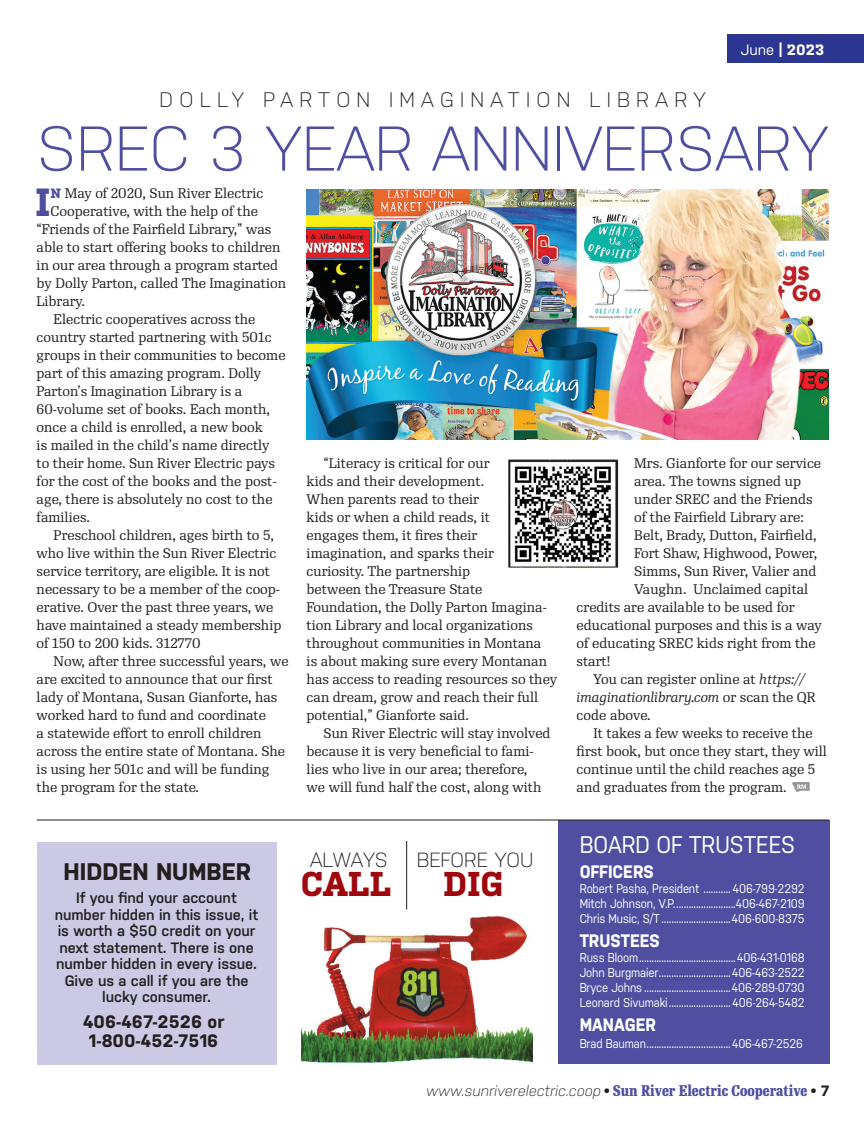
<style>
.page{position:relative;width:864px;height:1134px;background:#fff}
.page>*{position:absolute;margin:0;border:0;box-sizing:border-box;transform-origin:0 0}
.Headline{font:300 63px "Nudista";color:#4f4ea0}
.Lead-in_copy_ragR{font:700 39.15px "Kulturista";color:#4f4ea0}
.Body{font:700 34.35px "Kulturista";color:#9d070d}
.Co-op_Sidebar_sectio{font:24.15px "Nudista";color:#fff;scale:.92 1}
.Photo_Cutline{font:700 24px "Nudista";color:#231f20}
.Headline-2{font:300 21px "Nudista";letter-spacing:.3em;color:#231f20}
.Body-2{font:300 20.4px "Nudista";color:#231f20}
.Photo_Cutline-2{font:700 18px "Nudista";color:#231f20}
.Co-op_Sidebar_sectio-2{font:700 18px "Nudista";color:#fff;scale:.92 1}
.Photo_Cutline-3{font:600 15px/16.5px "Nudista";letter-spacing:-.005em;color:#231f20;text-align:center}
.t1{font:700 15px "Re Public Cond";color:#4f4ea0}
.Running_Head{font:700 15px "Kulturista";color:#fff}
.Body_Copy_RePublic_r{font:13.5px/18px "Re Public";color:#231f20}
.Lead-in_copy_ragR-2{font:13.5px "Re Public";color:#231f20}
.Co-op_Sidebar_sectio-3{font:12.75px/15px "Nudista";letter-spacing:-.01em;color:#fff;text-align:justify;scale:.89 1}
.s1{font-family:"Nudista";font-weight:400}
.s2{font-family:"Kulturista";font-weight:700;color:#4f4ea0}
.s3{font-style:italic}
.s4{font-family:"Nudista";font-weight:300;font-style:italic;color:#231f20}
.s5{font-family:"Nudista";color:#231f20}
</style>
<div class="page">
<div style="left:728px;top:35px;width:136px;height:28px;background:#2c3590"></div>
<svg style="left:792px;top:782px;width:18px;height:10px"></svg>
<img style="left:508px;top:459px;width:111px;height:109px">
<img style="left:307px;top:189px;width:522px;height:250px">
<div style="left:558px;top:820px;width:271px;height:244px;background:#4f4ea0"></div>
<hr style="left:37px;top:820px;width:792px;height:1px;background:#231f20">
<div style="left:37px;top:842px;width:240px;height:223px;background:#cbc9e4"></div>
<img style="left:302px;top:916px;width:231px;height:147px">
<div style="left:340px;top:912px;width:126px;height:10px;background:#fff"></div>
<hr style="left:406px;top:841px;width:1px;height:69px;background:#231f20">
<p class="Headline-2" style="left:160px;top:87px;width:548px">DOLLY PARTON IMAGINATION LIBRARY</p>
<p class="Running_Head" style="left:741px;top:41px;width:85px"><span class="s1">June</span> | 2023</p>
<p class="Headline" style="left:37px;top:112px;width:794px">SREC 3 YEAR ANNIVERSARY</p>
<p class="Lead-in_copy_ragR" style="left:35px;top:180px;width:17px">I</p>
<p class="Lead-in_copy_ragR-2" style="left:51px;top:185px;width:214px"><span class="s2">N</span> May of 2020, Sun River Electric</p>
<p class="Lead-in_copy_ragR-2" style="left:51px;top:203px;width:209px">Cooperative, with the help of the</p>
<p class="Lead-in_copy_ragR-2" style="left:37px;top:221px;width:236px">“Friends of the Fairfield Library,” was</p>
<p class="Lead-in_copy_ragR-2" style="left:37px;top:239px;width:245px">able to start offering books to children</p>
<p class="Lead-in_copy_ragR-2" style="left:37px;top:257px;width:243px">in our area through a program started</p>
<p class="Lead-in_copy_ragR-2" style="left:37px;top:275px;width:251px">by Dolly Parton, called The Imagination</p>
<p class="Lead-in_copy_ragR-2" style="left:37px;top:293px;width:50px">Library.</p>
<p class="Body_Copy_RePublic_r" style="left:37px;top:311px;width:251px;text-indent:17px">Electric cooperatives across the country started partnering with 501c groups in their communities to become part of this amazing program. Dolly Parton’s Imagination Library is a 60-volume set of books. Each month, once a child is enrolled, a new book<br>is mailed in the child’s name directly<br>to their home. Sun River Electric pays for the cost of the books and the post&shy;age, there is absolutely no cost to the families.</p>
<p class="Body_Copy_RePublic_r" style="left:37px;top:527px;width:246px;text-indent:17px">Preschool children, ages birth to 5, who live within the Sun River Electric service territory, are eligible. It is not necessary to be a member of the coop&shy;erative. Over the past three years, we have maintained a steady membership of 150 to 200 kids. 312770</p>
<p class="Body_Copy_RePublic_r" style="left:37px;top:653px;width:254px;text-indent:17px">Now, after three successful years, we are excited to announce that our first lady of Montana, Susan Gianforte, has worked hard to fund and coordinate<br>a statewide effort to enroll children across the entire state of Montana. She is using her 501c and will be funding the program for the state.</p>
<p class="Body_Copy_RePublic_r" style="left:307px;top:455px;width:252px;text-indent:17px">“Literacy is critical for our<br>kids and their development.<br>When parents read to their<br>kids or when a child reads, it<br>engages them, it fires their imagination, and sparks their<br>curiosity. The partnership<br>between the Treasure State<br>Foundation, the Dolly Parton Imagina&shy;tion Library and local organizations throughout communities in Montana<br>is about making sure every Montanan has access to reading resources so they can dream, grow and reach their full potential,” Gianforte said.</p>
<p class="Body_Copy_RePublic_r" style="left:307px;top:725px;width:245px;text-indent:17px">Sun River Electric will stay involved because it is very beneficial to fami&shy;lies who live in our area; therefore,<br>we will fund half the cost, along with</p>
<p class="Body_Copy_RePublic_r" style="left:634px;top:455px;width:188px">Mrs. Gianforte for our service</p>
<p class="Body_Copy_RePublic_r" style="left:634px;top:473px;width:168px">area. The towns signed up</p>
<p class="Body_Copy_RePublic_r" style="left:634px;top:491px;width:180px">under SREC and the Friends</p>
<p class="Body_Copy_RePublic_r" style="left:634px;top:509px;width:171px">of the Fairfield Library are:</p>
<p class="Body_Copy_RePublic_r" style="left:634px;top:527px;width:184px">Belt, Brady, Dutton, Fairfield,</p>
<p class="Body_Copy_RePublic_r" style="left:634px;top:545px;width:185px">Fort Shaw, Highwood, Power,</p>
<p class="Body_Copy_RePublic_r" style="left:634px;top:563px;width:184px">Simms, Sun River, Valier and</p>
<p class="Body_Copy_RePublic_r" style="left:634px;top:581px;width:176px">Vaughn. Unclaimed capital</p>
<p class="Body_Copy_RePublic_r" style="left:577px;top:599px;width:219px">credits are available to be used for</p>
<p class="Body_Copy_RePublic_r" style="left:577px;top:617px;width:247px">educational purposes and this is a way</p>
<p class="Body_Copy_RePublic_r" style="left:577px;top:635px;width:241px">of educating SREC kids right from the</p>
<p class="Body_Copy_RePublic_r" style="left:577px;top:653px;width:36px">start!</p>
<p class="Body_Copy_RePublic_r" style="left:577px;top:671px;width:241px;text-indent:17px">You can register online at <span class="s3">https:// imaginationlibrary.com</span> or scan the QR code above.</p>
<p class="Body_Copy_RePublic_r" style="left:577px;top:725px;width:252px;text-indent:17px">It takes a few weeks to receive the first book, but once they start, they will continue until the child reaches age 5 and graduates from the program.</p>
<p class="Photo_Cutline" style="left:64px;top:858px;width:189px">HIDDEN NUMBER</p>
<p class="Photo_Cutline-3" style="left:55px;top:890px;width:205px">If you find your account number hidden in this issue, it is worth a $50 credit on your next statement. There is one number hidden in every issue.<br>Give us a call if you are the lucky consumer.</p>
<p class="Photo_Cutline-2" style="left:83px;top:1011px;width:143px">406-467-2526 or</p>
<p class="Photo_Cutline-2" style="left:89px;top:1030px;width:131px">1-800-452-7516</p>
<p class="Body-2" style="left:310px;top:848px;width:79px">ALWAYS</p>
<p class="Body-2" style="left:417px;top:848px;width:118px">BEFORE YOU</p>
<p class="Body" style="left:443px;top:865px;width:62px">DIG</p>
<p class="Body" style="left:301px;top:865px;width:92px">CALL</p>
<p class="Co-op_Sidebar_sectio" style="left:580px;top:830px;width:236px">BOARD OF TRUSTEES</p>
<p class="Co-op_Sidebar_sectio-2" style="left:580px;top:861px;width:82px">OFFICERS</p>
<p class="Co-op_Sidebar_sectio-3" style="left:580px;top:881px;width:254px">Robert Pasha, President ........... 406-799-2292<br>Mitch Johnson, V.P.........................406-467-2109<br>Chris Music, S/T ............................406-600-8375</p>
<p class="Co-op_Sidebar_sectio-2" style="left:580px;top:930px;width:88px">TRUSTEES</p>
<p class="Co-op_Sidebar_sectio-3" style="left:580px;top:950px;width:254px">Russ Bloom.......................................406-431-0168<br>John Burgmaier.............................406-463-2522<br>Bryce Johns ...................................406-289-0730</p>
<p class="Co-op_Sidebar_sectio-3" style="left:580px;top:995px;width:254px">Leonard Sivumaki ......................... 406-264-5482</p>
<p class="Co-op_Sidebar_sectio-2" style="left:580px;top:1014px;width:85px">MANAGER</p>
<p class="Co-op_Sidebar_sectio-3" style="left:580px;top:1035px;width:253px">Brad Bauman..................................406-467-2526</p>
<p class="t1" style="left:426px;top:1082px;width:405px"><span class="s4">www.sunriverelectric.coop</span> <span class="s5">•</span> Sun River Electric Cooperative <span class="s5">• 7</span></p>
</div>
